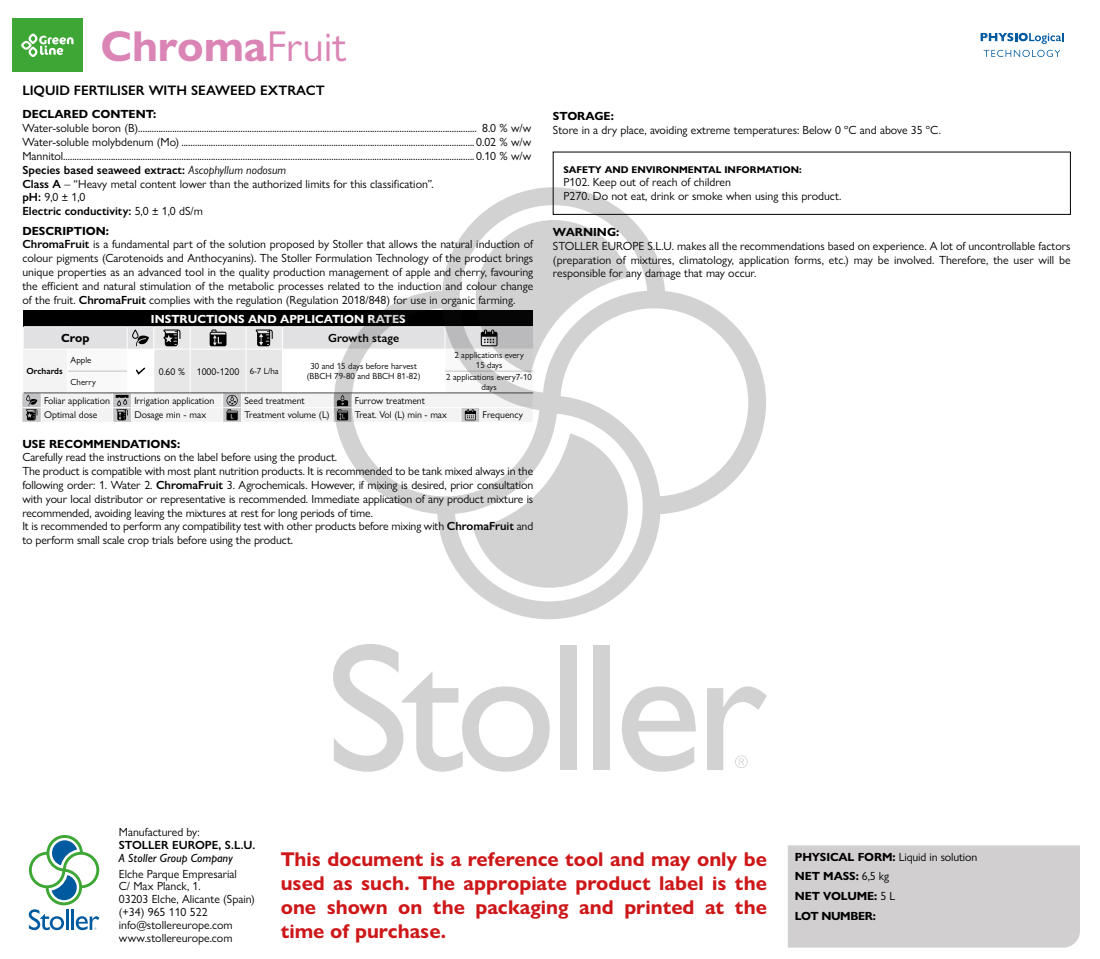
<style>
.page{position:relative;width:1100px;height:959px;background:#fff}
.page>*{position:absolute;margin:0;border:0;box-sizing:border-box;transform-origin:0 0}
.t1{font:700 43.4px "Gill Sans Nova";color:#db85b6}
.t2{font:700 20px/24px "Gill Sans Nova";color:#cd1719;text-align:justify}
.t3{font:600 13.8px "Gill Sans Nova";color:#000}
.t4{font:11.8px/13.8px "Gill Sans Nova";color:#000}
.t5{font:700 11.8px/19.8px "Gill Sans Nova";color:#000}
.t6{font:600 11.8px "Gill Sans Nova";color:#000}
.t7{font:700 11.8px "Gill Sans Nova";color:#fff}
.t8{font:italic 500 11.8px "Gill Sans Nova";color:#000}
.t9{font:9.8px "Gill Sans Nova";color:#000}
.t10{font:700 9.8px "Gill Sans Nova";color:#000}
.t11{font:8.8px/9.8px "Gill Sans Nova";color:#000;text-align:center}
.t12{font:600 8.8px "Gill Sans Nova";color:#000}
.s1{font-weight:400}
.s2{font-weight:600}
.s3{font-style:italic}
.s4{font-weight:700}
.s5{font-size:8.8px}
</style>
<div class="page">
<svg style="left:29px;top:835px;width:70px;height:94px"></svg>
<div style="left:788px;top:845px;width:292px;height:102px;background:#d1cfd0"></div>
<svg style="left:984px;top:50px;width:76px;height:7px"></svg>
<svg style="left:980px;top:33px;width:83px;height:11px"></svg>
<div style="left:12px;top:19px;width:70px;height:53px;background:#3ea635"></div>
<svg style="left:21px;top:33px;width:53px;height:24px"></svg>
<div style="left:24px;top:310px;width:509px;height:16px;background:#000"></div>
<svg style="left:22px;top:326px;width:312px;height:95px"></svg>
<svg style="left:333px;top:644px;width:217px;height:127px"></svg>
<div style="left:561px;top:645px;width:16px;height:124px;background:#d2d2d2"></div>
<div style="left:593px;top:645px;width:17px;height:124px;background:#d2d2d2"></div>
<svg style="left:622px;top:686px;width:74px;height:85px"></svg>
<svg style="left:707px;top:686px;width:60px;height:83px"></svg>
<svg style="left:334px;top:187px;width:432px;height:432px"></svg>
<svg style="left:473px;top:220px;width:157px;height:367px;fill:#d2d2d2"></svg>
<h1 class="t1" style="left:100px;top:19px;width:248px">Chroma<span class="s1">Fruit</span></h1>
<p class="t3" style="left:22px;top:82px;width:304px">LIQUID FERTILISER WITH SEAWEED EXTRACT</p>
<p class="t5" style="left:22px;top:104px;width:135px">DECLARED CONTENT:</p>
<p class="t4" style="left:22px;top:121px;width:510px">Water-soluble boron (B)..................................................................................................................................................... 8.0 % w/w Water-soluble molybdenum (Mo) ................................................................................................................................. 0.02 % w/w Mannitol..................................................................................................................................................................................... 0.10 % w/w <span class="s2">Species based seaweed extract:</span> <span class="s3">Ascophyllum nodosum<br></span><span class="s2">Class A</span> – “Heavy metal content lower than the authorized limits for this classification”.<br><span class="s2">pH:</span> 9,0 ± 1,0<br><span class="s2">Electric conductivity:</span> 5,0 ± 1,0 dS/m</p>
<p class="t4" style="left:22px;top:223px;width:512px"><span class="s4">DESCRIPTION:<br></span><span class="s2">ChromaFruit</span> is a fundamental part of the solution proposed by Stoller that allows the natural induction of colour pigments (Carotenoids and Anthocyanins). The Stoller Formulation Technology of the product brings unique properties as an advanced tool in the quality production management of apple and cherry, favouring the efficient and natural stimulation of the metabolic processes related to the induction and colour change of the fruit. <span class="s2">ChromaFruit</span> complies with the regulation (Regulation 2018/848) for use in organic farming.</p>
<p class="t7" style="left:151px;top:311px;width:256px">INSTRUCTIONS AND APPLICATION RATES</p>
<p class="t5" style="left:61px;top:328px;width:30px">Crop</p>
<p class="t6" style="left:328px;top:331px;width:73px">Growth stage</p>
<p class="t12" style="left:26px;top:366px;width:38px">Orchards</p>
<p class="t11" style="left:454px;top:350px;width:71px">2 applications every<br>15 days</p>
<p class="t11" style="left:71px;top:355px;width:22px">Apple</p>
<p class="t9" style="left:159px;top:365px;width:121px">0.60 % 1000-1200 <span class="s5">6-7 L/ha</span></p>
<p class="t11" style="left:307px;top:361px;width:115px">30 and 15 days before harvest (BBCH 79-80 and BBCH 81-82)</p>
<p class="t11" style="left:71px;top:377px;width:27px">Cherry</p>
<p class="t11" style="left:446px;top:372px;width:87px">2 applications every7-10 days</p>
<p class="t9" style="left:44px;top:394px;width:68px">Foliar application</p>
<p class="t9" style="left:134px;top:394px;width:81px">Irrigation application</p>
<p class="t9" style="left:244px;top:394px;width:62px">Seed treatment</p>
<p class="t9" style="left:355px;top:394px;width:72px">Furrow treatment</p>
<p class="t9" style="left:44px;top:409px;width:55px">Optimal dose</p>
<p class="t9" style="left:134px;top:409px;width:73px">Dosage min - max</p>
<p class="t9" style="left:244px;top:409px;width:87px">Treatment volume (L)</p>
<p class="t9" style="left:355px;top:409px;width:94px">Treat. Vol (L) min - max</p>
<p class="t9" style="left:483px;top:409px;width:42px">Frequency</p>
<p class="t5" style="left:22px;top:433px;width:159px">USE RECOMMENDATIONS:</p>
<p class="t4" style="left:22px;top:450px;width:512px">Carefully read the instructions on the label before using the product.<br>The product is compatible with most plant nutrition products. It is recommended to be tank mixed always in the following order: 1. Water 2. <span class="s2">ChromaFruit</span> 3. Agrochemicals. However, if mixing is desired, prior consultation with your local distributor or representative is recommended. Immediate application of any product mixture is recommended, avoiding leaving the mixtures at rest for long periods of time.<br>It is recommended to perform any compatibility test with other products before mixing with <span class="s2">ChromaFruit</span> and to perform small scale crop trials before using the product.</p>
<p class="t5" style="left:553px;top:106px;width:62px">STORAGE:</p>
<p class="t4" style="left:553px;top:122px;width:389px">Store in a dry place, avoiding extreme temperatures: Below 0 ºC and above 35 ºC.</p>
<p class="t10" style="left:563px;top:163px;width:240px">SAFETY AND ENVIRONMENTAL INFORMATION:</p>
<p class="t4" style="left:563px;top:175px;width:279px">P102. Keep out of reach of children<br>P270. Do not eat, drink or smoke when using this product.</p>
<p class="t5" style="left:553px;top:222px;width:68px">WARNING:</p>
<p class="t4" style="left:553px;top:238px;width:519px;text-align:justify">STOLLER EUROPE S.L.U. makes all the recommendations based on experience. A lot of uncontrollable factors (preparation of mixtures, climatology, application forms, etc.) may be involved. Therefore, the user will be responsible for any damage that may occur.</p>
<p class="t4" style="left:119px;top:824px;width:82px">Manufactured by:</p>
<p class="t6" style="left:119px;top:837px;width:138px">STOLLER EUROPE, S.L.U.</p>
<p class="t8" style="left:119px;top:850px;width:115px">A Stoller Group Company</p>
<p class="t4" style="left:119px;top:866px;width:137px;line-height:12.8px">Elche Parque Empresarial<br>C/ Max Planck, 1.<br>03203 Elche, Alicante (Spain) (+34) 965 110 522 info@stollereurope.com www.stollereurope.com</p>
<h2 class="t2" style="left:281px;top:847px;width:488px">This document is a reference tool and may only be used as such. The appropiate product label is the one shown on the packaging and printed at the time of purchase.</h2>
<p class="t5" style="left:795px;top:846px;width:184px">PHYSICAL FORM: <span class="s1">Liquid in solution<br></span>NET MASS: <span class="s1">6,5 kg<br></span>NET VOLUME: <span class="s1">5 L<br></span>LOT NUMBER:</p>
</div>
